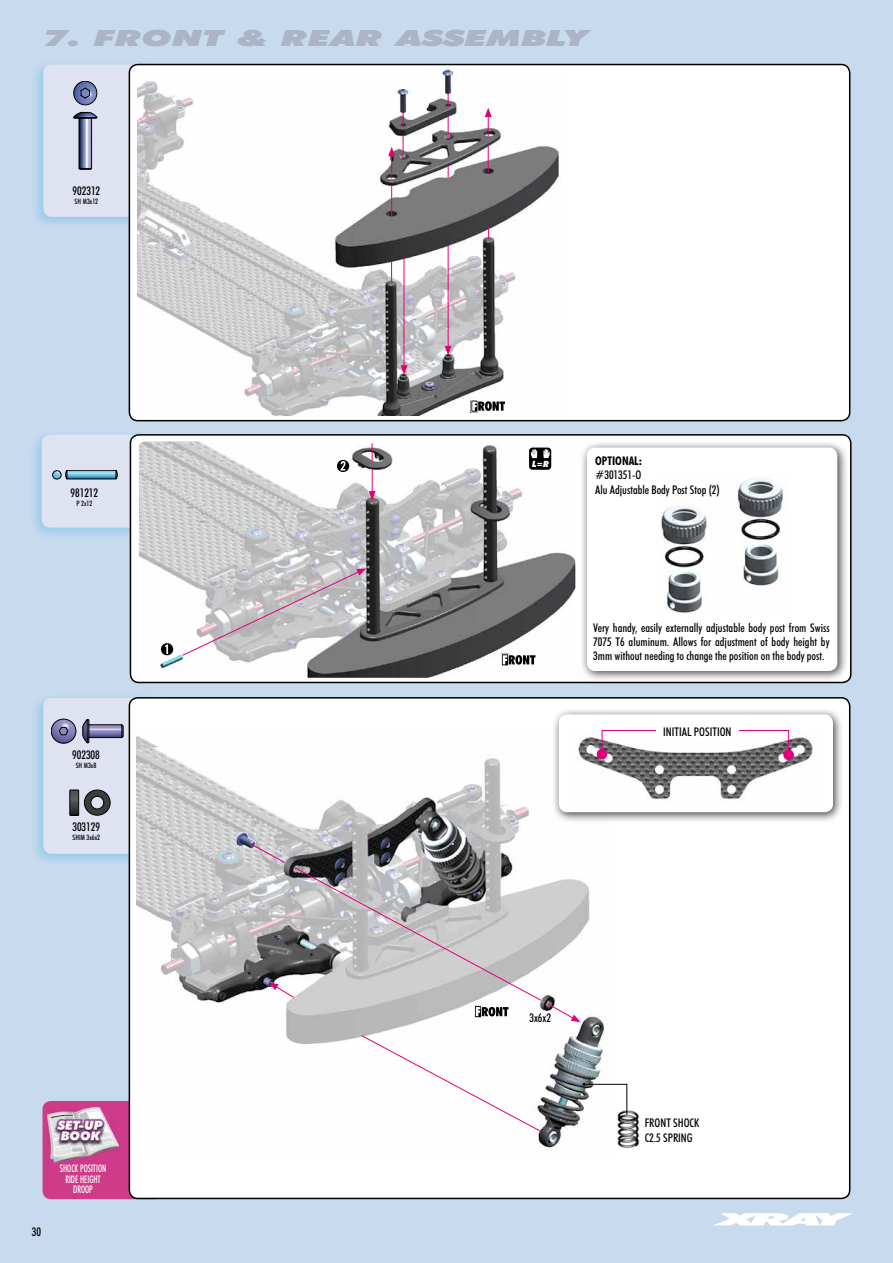
<style>
.page{position:relative;width:893px;height:1263px;background:#c8daee}
.page>*{position:absolute;margin:0;border:0;box-sizing:border-box;transform-origin:0 0}
.t1{font:italic 900 22.35px "Futura BTCE";color:#acb4c8;scale:1.61 1}
.t2{font:500 condensed 12px/14.4px "Futura BTCE";color:#000}
.t3{font:700 condensed 12px "Futura BTCE";color:#000}
.t4{font:500 condensed 10.5px/10.5px "Futura BTCE";color:#fff;text-align:center;scale:.8 1}
.t5{font:italic 900 8.7px "Futura BTCE";color:#fff;scale:.93 1}
.t6{font:500 condensed 7.5px "Futura BTCE";color:#000}
</style>
<div class="page">
<svg style="left:714px;top:1213px;width:139px;height:12px"></svg>
<div style="left:43px;top:1101px;width:120px;height:98px;background:#ce3c89;border-radius:8px"></div>
<img style="left:47px;top:1107px;width:72px;height:56px">
<div style="left:30px;top:693px;width:139px;height:174px;background:#009ee0;opacity:.25"></div>
<div style="left:43px;top:698px;width:121px;height:156px;background:#dee2f1;border-radius:9px"></div>
<div style="left:129px;top:698px;width:721px;height:500px;background:#fff;border-radius:9px"></div>
<div style="left:30px;top:60px;width:137px;height:170px;background:#009ee0;opacity:.25"></div>
<div style="left:43px;top:65px;width:119px;height:152px;background:#dee2f1;border-radius:9px"></div>
<div style="left:129px;top:65px;width:721px;height:356px;background:#fff;border-radius:9px"></div>
<div style="left:129px;top:64px;width:721px;height:357px;border:2px solid #000;border-radius:9px"></div>
<div style="left:28px;top:430px;width:137px;height:111px;background:#009ee0;opacity:.25"></div>
<div style="left:42px;top:435px;width:119px;height:93px;background:#dee2f1;border-radius:9px"></div>
<div style="left:130px;top:435px;width:721px;height:247px;background:#fff;border-radius:9px"></div>
<div style="left:130px;top:434px;width:721px;height:249px;border:2px solid #000;border-radius:9px"></div>
<svg style="left:53px;top:470px;width:65px;height:9px"></svg>
<div style="left:52px;top:470px;width:9px;height:9px;border:1px solid #000;border-radius:50%"></div>
<img style="left:617px;top:1111px;width:23px;height:36px">
<img style="left:137px;top:68px;width:425px;height:348px">
<img style="left:139px;top:441px;width:437px;height:237px">
<img style="left:137px;top:736px;width:468px;height:412px">
<div style="left:552px;top:707px;width:292px;height:117px;background:#000;opacity:.75"></div>
<div style="left:559px;top:714px;width:274px;height:98px;background:#fff;border-radius:9px"></div>
<img style="left:578px;top:730px;width:236px;height:70px">
<div style="left:597px;top:749px;width:10px;height:10px;background:#e2007a;border-radius:50%"></div>
<div style="left:597px;top:749px;width:10px;height:10px;border:1px solid #e2007a;border-radius:50%"></div>
<div style="left:784px;top:750px;width:9px;height:10px;background:#e2007a;border-radius:50%"></div>
<div style="left:783px;top:750px;width:11px;height:10px;border:1px solid #e2007a;border-radius:50%"></div>
<div style="left:602px;top:730px;width:187px;height:22px;border:1px solid #e2007a"></div>
<svg style="left:583px;top:1083px;width:45px;height:32px"></svg>
<svg style="left:70px;top:790px;width:40px;height:26px"></svg>
<svg style="left:82px;top:719px;width:41px;height:24px"></svg>
<svg style="left:51px;top:719px;width:25px;height:24px"></svg>
<svg style="left:73px;top:81px;width:24px;height:89px"></svg>
<div style="left:580px;top:441px;width:268px;height:241px;background:#000;opacity:.75"></div>
<div style="left:587px;top:448px;width:250px;height:223px;background:#fff;border-radius:9px"></div>
<img style="left:661px;top:477px;width:124px;height:136px">
<div style="left:656px;top:726px;width:83px;height:15px;background:#fff"></div>
<svg style="left:472px;top:401px;width:33px;height:10px"></svg>
<div style="left:501px;top:653px;width:8px;height:13px;border:1px solid #fff"></div>
<svg style="left:503px;top:655px;width:32px;height:10px"></svg>
<svg style="left:182px;top:568px;width:184px;height:88px"></svg>
<svg style="left:369px;top:469px;width:7px;height:31px"></svg>
<svg style="left:372px;top:443px;width:1px;height:18px"></svg>
<svg style="left:403px;top:111px;width:1px;height:15px"></svg>
<svg style="left:448px;top:93px;width:1px;height:14px"></svg>
<svg style="left:448px;top:117px;width:1px;height:22px"></svg>
<hr style="left:448px;top:245px;width:1px;height:103px;background:#e2007a">
<svg style="left:445px;top:346px;width:7px;height:9px"></svg>
<svg style="left:403px;top:136px;width:1px;height:23px"></svg>
<hr style="left:404px;top:258px;width:1px;height:110px;background:#e2007a">
<svg style="left:401px;top:365px;width:6px;height:10px"></svg>
<svg style="left:391px;top:261px;width:1px;height:21px"></svg>
<hr style="left:391px;top:185px;width:1px;height:31px;background:#e2007a">
<svg style="left:488px;top:145px;width:1px;height:28px"></svg>
<svg style="left:388px;top:147px;width:7px;height:32px"></svg>
<svg style="left:485px;top:108px;width:7px;height:28px"></svg>
<svg style="left:360px;top:1034px;width:181px;height:98px"></svg>
<svg style="left:251px;top:844px;width:330px;height:178px"></svg>
<div style="left:529px;top:448px;width:22px;height:22px;background:#000;border-radius:3px"></div>
<svg style="left:531px;top:449px;width:6px;height:9px"></svg>
<svg style="left:543px;top:449px;width:7px;height:9px"></svg>
<svg style="left:161px;top:643px;width:12px;height:12px"></svg>
<svg style="left:337px;top:460px;width:12px;height:12px"></svg>
<h1 class="t1" style="left:43px;top:23px;width:340px">7. FRONT &amp; REAR ASSEMBLY</h1>
<p class="t2" style="left:73px;top:183px;width:29px">902312</p>
<p class="t6" style="left:75px;top:196px;width:25px">SH M3x12</p>
<p class="t2" style="left:70px;top:485px;width:29px">981212</p>
<p class="t6" style="left:76px;top:498px;width:17px">P 2x12</p>
<p class="t2" style="left:72px;top:747px;width:29px">902308</p>
<p class="t6" style="left:76px;top:761px;width:22px">SH M3x8</p>
<p class="t2" style="left:72px;top:819px;width:29px">303129</p>
<p class="t6" style="left:72px;top:833px;width:29px">SHIM 3x6x2</p>
<p class="t2" style="left:32px;top:1224px;width:11px">30</p>
<p class="t4" style="left:60px;top:1163px;width:60px">SHOCK POSITION<br>RIDE HEIGHT<br>DROOP</p>
<p class="t5" style="left:532px;top:458px;width:20px">L=R</p>
<p class="t3" style="left:595px;top:452px;width:48px">OPTIONAL:</p>
<p class="t2" style="left:595px;top:467px;width:126px">#301351-O<br>Alu Adjustable Body Post Stop (2)</p>
<p class="t2" style="left:593px;top:620px;width:238px;text-align:justify">Very handy, easily externally adjustable body post from Swiss 7075 T6 aluminum. Allows for adjustment of body height by 3mm without needing to change the position on the body post.</p>
<p class="t2" style="left:663px;top:724px;width:70px">INITIAL POSITION</p>
<p class="t2" style="left:529px;top:1010px;width:23px">3x6x2</p>
<p class="t2" style="left:645px;top:1115px;width:56px">FRONT SHOCK<br>C2.5 SPRING</p>
</div>
